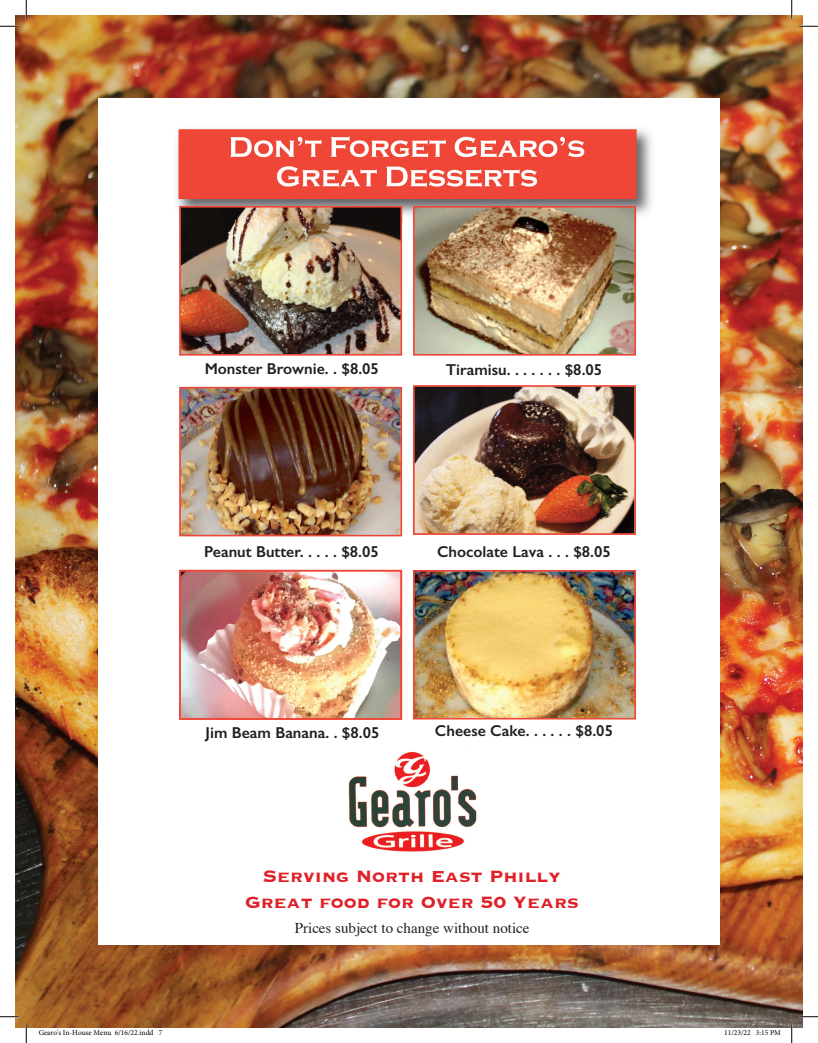
<style>
.page{position:relative;width:818px;height:1043px;background:#fff}
.page>*{position:absolute;margin:0;border:0;box-sizing:border-box;transform-origin:0 0}
.t1{font:700 21.25px/25.5px "Copperplate";color:#df2027;text-align:center}
.t2{font:600 15.75px "Gill Sans";color:#231f20}
.t3{font:15px "Times";color:#231f20}
.t4{font:7.5px "Minion Pro";color:#000}
</style>
<div class="page">
<img style="left:15px;top:15px;width:787px;height:1013px">
<div style="left:98px;top:98px;width:621px;height:846px;background:#fff"></div>
<img style="left:177px;top:128px;width:475px;height:592px">
<img style="left:348px;top:751px;width:129px;height:101px">
<img style="left:182px;top:573px;width:217px;height:144px">
<div style="left:179px;top:570px;width:223px;height:150px;border:2px solid #ef4637"></div>
<svg style="left:0;top:0;width:27px;height:27px"></svg>
<svg style="left:0;top:1015px;width:27px;height:27px"></svg>
<svg style="left:790px;top:0;width:28px;height:27px"></svg>
<svg style="left:790px;top:1015px;width:28px;height:27px"></svg>
<svg style="left:39px;top:994px;width:123px;height:34px;background:#995723"></svg>
<svg style="left:724px;top:994px;width:57px;height:34px;background:#746256"></svg>
<p class="t2" style="left:205px;top:359px;width:176px">Monster Brownie. . $8.05</p>
<p class="t2" style="left:445px;top:360px;width:158px">Tiramisu. . . . . . . $8.05</p>
<p class="t2" style="left:204px;top:542px;width:176px">Peanut Butter. . . . . $8.05</p>
<p class="t2" style="left:437px;top:542px;width:175px">Chocolate Lava . . . $8.05</p>
<p class="t2" style="left:205px;top:723px;width:175px">Jim Beam Banana. . $8.05</p>
<p class="t2" style="left:435px;top:721px;width:179px">Cheese Cake. . . . . . $8.05</p>
<h1 class="t1" style="left:245px;top:862px;width:335px">Serving North East Philly<br>Great food for Over 50 Years</h1>
<p class="t3" style="left:295px;top:914px;width:236px">Prices subject to change without notice</p>
<p class="t4" style="left:39px;top:1028px;width:125px">Gearo's In-House Menu 6/16/22.indd 7</p>
<p class="t4" style="left:724px;top:1028px;width:58px">11/23/22 3:15 PM</p>
</div>
